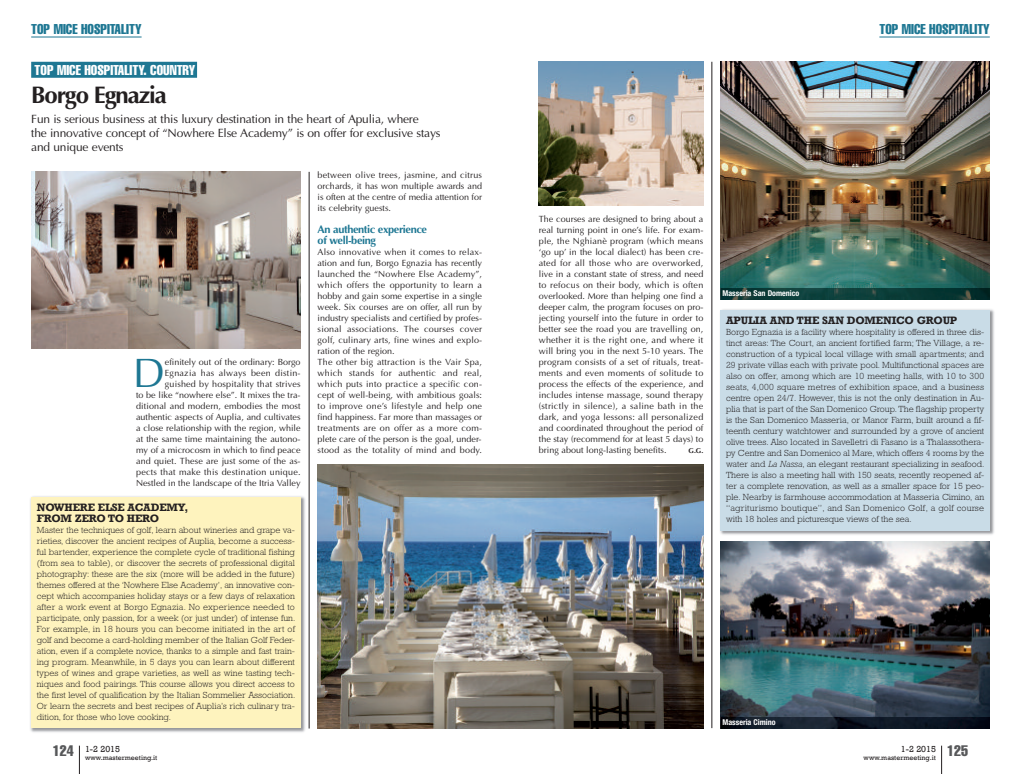
<style>
.page{position:relative;width:1021px;height:774px;background:#fff}
.page>*{position:absolute;margin:0;border:0;box-sizing:border-box;transform-origin:0 0}
.t1{font:41.3px "Optima";color:#1e7793}
.t2{font:700 24px "Optima";letter-spacing:-.05em;color:#231f20}
.t3{font:extra-condensed 14px "Helvetica";color:#1e7793}
.t4{font:extra-condensed 14px "Helvetica";color:#fff}
.t5{font:12px/14px "Optima";letter-spacing:-.015em;color:#231f20}
.t6{font:700 11px/11px "Rockwell";letter-spacing:-.015em;color:#231f20}
.t7{font:700 11px/11px "Optima";letter-spacing:-.035em;color:#1e7793}
.t8{font:300 9px/11px "Rockwell";color:#231f20;text-align:justify}
.t9{font:9px/11px "Optima";letter-spacing:.005em;color:#231f20;text-align:justify}
.t10{font:9px "Rockwell";color:#231f20}
.t11{font:700 condensed 8px "Helvetica Neue";color:#fff}
.t12{font:7px "Rockwell";color:#231f20}
.t13{font:700 7px "Optima";color:#231f20}
.s1{color:#1e7793}
.s2{font-style:italic}
</style>
<div class="page">
<svg style="left:941px;top:746px;width:1px;height:28px"></svg>
<hr style="left:879px;top:37px;width:110px;height:1px;background:#1e7793">
<svg style="left:79px;top:746px;width:1px;height:28px"></svg>
<hr style="left:31px;top:37px;width:111px;height:1px;background:#1e7793">
<hr style="left:711px;top:62px;width:1px;height:666px;background:#231f20">
<hr style="left:309px;top:172px;width:1px;height:556px;background:#231f20">
<div style="left:31px;top:62px;width:166px;height:16px;background:#1e7793"></div>
<img style="left:720px;top:309px;width:274px;height:226px">
<div style="left:720px;top:310px;width:269px;height:220px;background:#c9dce7"></div>
<img style="left:30px;top:496px;width:275px;height:236px">
<div style="left:31px;top:497px;width:269px;height:231px;background:#fef3be"></div>
<img style="left:720px;top:541px;width:269px;height:176px">
<img style="left:720px;top:717px;width:269px;height:11px">
<img style="left:31px;top:172px;width:269px;height:176px">
<img style="left:317px;top:464px;width:386px;height:264px">
<img style="left:720px;top:62px;width:269px;height:226px">
<img style="left:720px;top:288px;width:269px;height:11px">
<img style="left:539px;top:62px;width:164px;height:143px">
<h3 class="t3" style="left:31px;top:24px;width:112px">TOP MICE HOSPITALITY</h3>
<h3 class="t4" style="left:35px;top:65px;width:164px">TOP MICE HOSPITALITY. COUNTRY<span class="s1">.</span></h3>
<h2 class="t2" style="left:31px;top:81px;width:137px">Borgo Egnazia</h2>
<h3 class="t5" style="left:31px;top:112px;width:411px">Fun is serious business at this luxury destination in the heart of Apulia, where<br>the innovative concept of “Nowhere Else Academy” is on offer for exclusive stays and unique events</h3>
<p class="t9" style="left:136px;top:356px;width:166px;text-align:right">efinitely out of the ordinary: Borgo Egnazia has always been distin&shy;guished by hospitality that strives<br>to be like “nowhere else”. It mixes the tra&shy;ditional and modern, embodies the most authentic aspects of Auplia, and cultivates a close relationship with the region, while at the same time maintaining the autono&shy;my of a microcosm in which to find peace and quiet. These are just some of the as&shy;pects that make this destination unique.<br>Nestled in the landscape of the Itria Valley</p>
<h1 class="t1" style="left:133px;top:349px;width:34px">D</h1>
<p class="t6" style="left:37px;top:502px;width:153px">NOWHERE ELSE ACADEMY,<br>FROM ZERO TO HERO</p>
<p class="t8" style="left:37px;top:525px;width:260px">Master the techniques of golf, learn about wineries and grape va&shy;rieties, discover the ancient recipes of Auplia, become a success&shy;ful bartender, experience the complete cycle of traditional fishing (from sea to table), or discover the secrets of professional digital photography: these are the six (more will be added in the future) themes offered at the ‘Nowhere Else Academy’, an innovative con&shy;cept which accompanies holiday stays or a few days of relaxation after a work event at Borgo Egnazia. No experience needed to participate, only passion, for a week (or just under) of intense fun.<br>For example, in 18 hours you can become initiated in the art of golf and become a card-holding member of the Italian Golf Feder&shy;ation, even if a complete novice, thanks to a simple and fast train&shy;ing program. Meanwhile, in 5 days you can learn about different types of wines and grape varieties, as well as wine tasting tech&shy;niques and food pairings. This course allows you direct access to the first level of qualification by the Italian Sommelier Association.<br>Or learn the secrets and best recipes of Auplia’s rich culinary tra&shy;dition, for those who love cooking.</p>
<p class="t12" style="left:53px;top:753px;width:106px"><sup>124</sup> www.mastermeeting.it</p>
<p class="t10" style="left:85px;top:743px;width:36px">1-2 2015</p>
<p class="t9" style="left:317px;top:169px;width:166px">between olive trees, jasmine, and citrus orchards, it has won multiple awards and is often at the centre of media attention for its celebrity guests.</p>
<p class="t7" style="left:317px;top:224px;width:111px">An authentic experience of well-being</p>
<p class="t9" style="left:317px;top:246px;width:166px;text-align:left">Also innovative when it comes to relax&shy;ation and fun, Borgo Egnazia has recently launched the “Nowhere Else Academy”, which offers the opportunity to learn a hobby and gain some expertise in a single week. Six courses are on offer, all run by industry specialists and certified by profes&shy;sional associations. The courses cover golf, culinary arts, fine wines and explo&shy;ration of the region.<br>The other big attraction is the Vair Spa, which stands for authentic and real, which puts into practice a specific con&shy;cept of well-being, with ambitious goals: to improve one’s lifestyle and help one find happiness. Far more than massages or treatments are on offer as a more com&shy;plete care of the person is the goal, under&shy;stood as the totality of mind and body.</p>
<h3 class="t3" style="left:879px;top:24px;width:112px">TOP MICE HOSPITALITY</h3>
<p class="t9" style="left:539px;top:213px;width:166px">The courses are designed to bring about a real turning point in one’s life. For exam&shy;ple, the Nghianè program (which means ‘go up’ in the local dialect) has been cre&shy;ated for all those who are overworked, live in a constant state of stress, and need to refocus on their body, which is often overlooked. More than helping one find a deeper calm, the program focuses on pro&shy;jecting yourself into the future in order to better see the road you are travelling on, whether it is the right one, and where it will bring you in the next 5-10 years. The program consists of a set of rituals, treat&shy;ments and even moments of solitude to process the effects of the experience, and includes intense massage, sound therapy (strictly in silence), a saline bath in the dark, and yoga lessons: all personalized and coordinated throughout the period of the stay (recommend for at least 5 days) to bring about long-lasting benefits.</p>
<p class="t13" style="left:688px;top:446px;width:16px">G.G.</p>
<p class="t11" style="left:722px;top:290px;width:78px">Masseria San Domenico</p>
<p class="t6" style="left:726px;top:315px;width:233px">APULIA AND THE SAN DOMENICO GROUP</p>
<p class="t8" style="left:726px;top:328px;width:260px">Borgo Egnazia is a facility where hospitality is offered in three dis&shy;tinct areas: The Court, an ancient fortified farm; The Village, a re&shy;construction of a typical local village with small apartments; and 29 private villas each with private pool. Multifunctional spaces are also on offer, among which are 10 meeting halls, with 10 to 300 seats, 4,000 square metres of exhibition space, and a business centre open 24/7. However, this is not the only destination in Au&shy;plia that is part of the San Domenico Group. The flagship property is the San Domenico Masseria, or Manor Farm, built around a fif&shy;teenth century watchtower and surrounded by a grove of ancient olive trees. Also located in Savelletri di Fasano is a Thalassothera&shy;py Centre and San Domenico al Mare, which offers 4 rooms by the water and <span class="s2">La Nassa</span>, an elegant restaurant specializing in seafood.<br>There is also a meeting hall with 150 seats, recently reopened af&shy;ter a complete renovation, as well as a smaller space for 15 peo&shy;ple. Nearby is farmhouse accommodation at Masseria Cimino, an “agriturismo boutique”, and San Domenico Golf, a golf course with 18 holes and picturesque views of the sea.</p>
<p class="t11" style="left:722px;top:719px;width:55px">Masseria Cimino</p>
<p class="t12" style="left:863px;top:753px;width:106px">www.mastermeeting.it <sup>125</sup></p>
<p class="t10" style="left:901px;top:743px;width:36px">1-2 2015</p>
</div>
